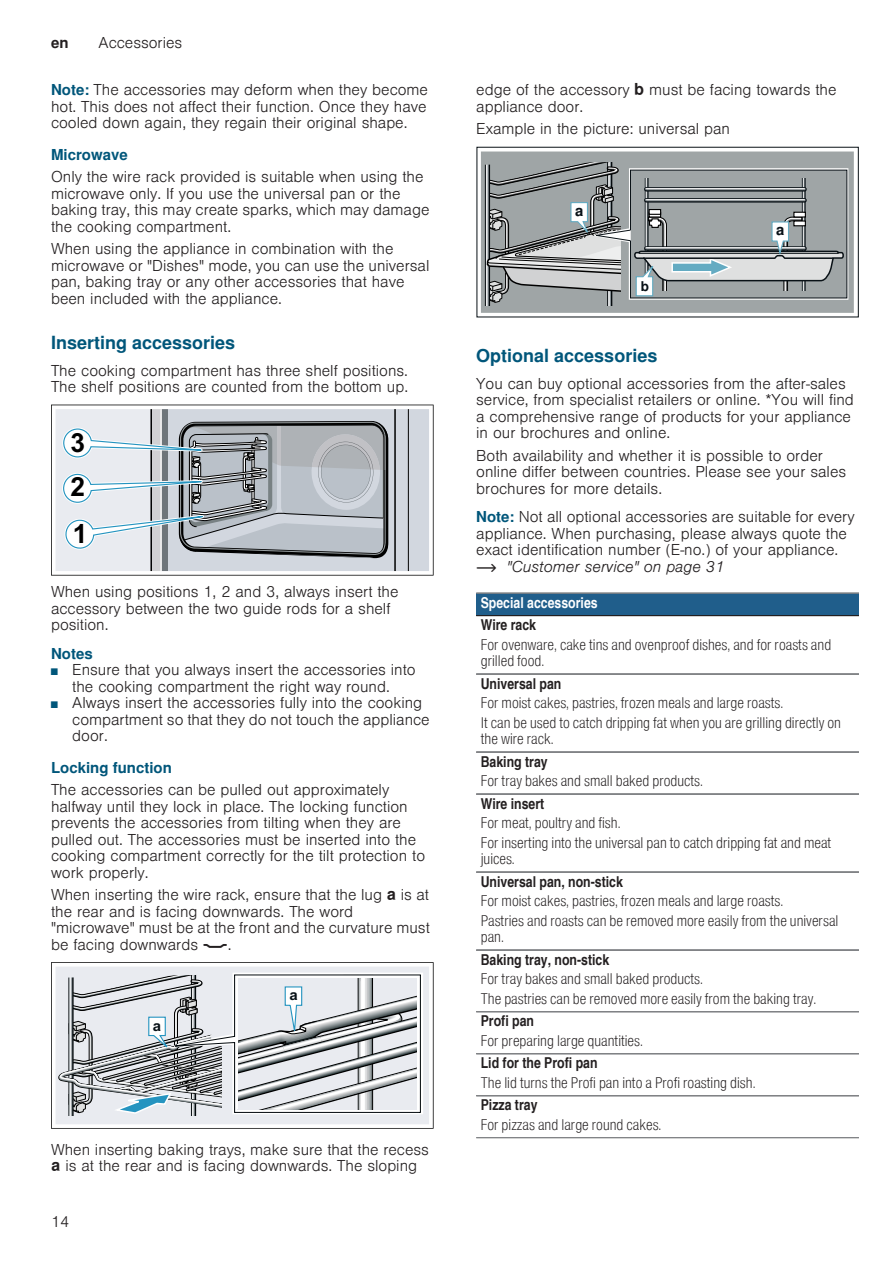
<style>
.page{position:relative;width:893px;height:1263px;background:#fff}
.page>*{position:absolute;margin:0;border:0;box-sizing:border-box;transform-origin:0 0}
.t1{font:700 18px "Nimbus San L";color:#00567a}
.t2{font:300 15px/16.5px "Nimbus San L";color:#231f20}
.t3{font:15px/19.5px "Nimbus San L Lig Con";color:#231f20}
.t4{font:15px "Nimbus San L Bol Con";color:#231f20}
.t5{font:700 15px "Nimbus San L";color:#00567a}
.t6{font:15px "Nimbus San L Bol Con";color:#fff}
.t7{font:700 15px "Nimbus San L";color:#231f20}
.s1{font-weight:700;color:#00567a}
.s2{font-size:9px;color:#00567a}
.s3{font-family:"BSH Symb PH6";font-weight:400}
.s4{font-family:"BSH Symb PH1";font-weight:400}
.s5{font-style:italic}
</style>
<div class="page">
<svg style="left:51px;top:405px;width:383px;height:171px"></svg>
<svg style="left:51px;top:962px;width:383px;height:167px"></svg>
<div style="left:476px;top:593px;width:383px;height:23px;background:#205e8b"></div>
<hr style="left:476px;top:592px;width:383px;height:2px;background:#808285">
<hr style="left:476px;top:615px;width:383px;height:1px;background:#231f20">
<hr style="left:476px;top:673px;width:383px;height:2px;background:#808285">
<hr style="left:476px;top:751px;width:383px;height:2px;background:#808285">
<hr style="left:476px;top:793px;width:383px;height:2px;background:#808285">
<hr style="left:476px;top:871px;width:383px;height:2px;background:#808285">
<hr style="left:476px;top:949px;width:383px;height:2px;background:#808285">
<hr style="left:476px;top:1011px;width:383px;height:1px;background:#808285">
<hr style="left:476px;top:1053px;width:383px;height:1px;background:#808285">
<hr style="left:476px;top:1095px;width:383px;height:1px;background:#808285">
<hr style="left:476px;top:1137px;width:383px;height:1px;background:#808285">
<svg style="left:481px;top:151px;width:373px;height:162px;background:#a5abac"></svg>
<div style="left:607px;top:158px;width:5px;height:150px;border:1px solid #03080b"></div>
<hr style="left:608px;top:158px;width:3px;height:149px;background:#6e787d">
<hr style="left:608px;top:158px;width:2px;height:149px;background:#cdcfd1">
<hr style="left:609px;top:158px;width:1px;height:149px;background:#fff">
<div style="left:485px;top:159px;width:5px;height:151px;border:1px solid #03080b"></div>
<hr style="left:486px;top:160px;width:3px;height:149px;background:#6e787d">
<hr style="left:486px;top:160px;width:2px;height:149px;background:#cdcfd1">
<hr style="left:486px;top:160px;width:1px;height:149px;background:#fff">
<div style="left:483px;top:306px;width:135px;height:5px;background:#9fa5a6"></div>
<svg style="left:60px;top:407px;width:370px;height:167px;background:#bdc3c9"></svg>
<svg style="left:57px;top:966px;width:366px;height:151px;background:#c4c7cb"></svg>
<svg style="left:482px;top:152px;width:366px;height:151px;background:#9ba1a2"></svg>
<p class="t7" style="left:51px;top:34px;width:19px">en</p>
<p class="t2" style="left:99px;top:35px;width:85px">Accessories</p>
<p class="t2" style="left:51px;top:82px;width:379px;text-align:justify"><span class="s1">Note:</span> The accessories may deform when they become hot. This does not affect their function. Once they have cooled down again, they regain their original shape.</p>
<p class="t5" style="left:51px;top:145px;width:78px">Microwave</p>
<p class="t2" style="left:51px;top:169px;width:380px">Only the wire rack provided is suitable when using the microwave only. If you use the universal pan or the baking tray, this may create sparks, which may damage the cooking compartment.</p>
<p class="t2" style="left:51px;top:241px;width:380px">When using the appliance in combination with the microwave or "Dishes" mode, you can use the universal pan, baking tray or any other accessories that have been included with the appliance.</p>
<p class="t1" style="left:51px;top:332px;width:186px">Inserting accessories</p>
<p class="t2" style="left:51px;top:362px;width:359px">The cooking compartment has three shelf positions.<br>The shelf positions are counted from the bottom up.</p>
<p class="t2" style="left:51px;top:584px;width:349px">When using positions 1, 2 and 3, always insert the accessory between the two guide rods for a shelf position.</p>
<p class="t5" style="left:51px;top:644px;width:43px">Notes</p>
<p class="t2" style="left:51px;top:662px;width:366px;text-align:center"><span class="s2">■</span> Ensure that you always insert the accessories into the cooking compartment the right way round.</p>
<p class="t2" style="left:72px;top:695px;width:359px;text-indent:-21px"><span class="s2">■</span> Always insert the accessories fully into the cooking compartment so that they do not touch the appliance door.</p>
<p class="t5" style="left:51px;top:758px;width:122px">Locking function</p>
<p class="t2" style="left:51px;top:782px;width:376px">The accessories can be pulled out approximately halfway until they lock in place. The locking function prevents the accessories from tilting when they are pulled out. The accessories must be inserted into the cooking compartment correctly for the tilt protection to work properly.</p>
<p class="t2" style="left:51px;top:887px;width:380px">When inserting the wire rack, ensure that the lug <span class="s3">‚</span> is at the rear and is facing downwards. The word "microwave" must be at the front and the curvature must be facing downwards <span class="s4">¾</span>.</p>
<p class="t2" style="left:51px;top:1141px;width:379px">When inserting baking trays, make sure that the recess <span class="s3">‚</span> is at the rear and is facing downwards. The sloping</p>
<p class="t2" style="left:51px;top:1214px;width:20px">14</p>
<p class="t2" style="left:476px;top:82px;width:362px">edge of the accessory <span class="s3">ƒ</span> must be facing towards the appliance door.</p>
<p class="t2" style="left:476px;top:121px;width:255px">Example in the picture: universal pan</p>
<p class="t1" style="left:476px;top:345px;width:183px">Optional accessories</p>
<p class="t2" style="left:476px;top:375px;width:379px">You can buy optional accessories from the after-sales service, from specialist retailers or online. *You will find a comprehensive range of products for your appliance in our brochures and online.</p>
<p class="t2" style="left:476px;top:447px;width:371px">Both availability and whether it is possible to order online differ between countries. Please see your sales brochures for more details.</p>
<p class="t2" style="left:476px;top:509px;width:380px"><span class="s1">Note:</span> Not all optional accessories are suitable for every appliance. When purchasing, please always quote the exact identification number (E-no.) of your appliance. <span class="s4">~</span> <span class="s5">"Customer service" on page 31</span></p>
<p class="t6" style="left:481px;top:593px;width:118px">Special accessories</p>
<p class="t4" style="left:481px;top:615px;width:57px">Wire rack</p>
<p class="t3" style="left:481px;top:636px;width:352px;line-height:16.5px">For ovenware, cake tins and ovenproof dishes, and for roasts and grilled food.</p>
<p class="t4" style="left:481px;top:674px;width:82px">Universal pan</p>
<p class="t3" style="left:481px;top:693px;width:362px">For moist cakes, pastries, frozen meals and large roasts.<br>It can be used to catch dripping fat when you are grilling directly on</p>
<p class="t3" style="left:481px;top:729px;width:74px">the wire rack.</p>
<p class="t4" style="left:481px;top:752px;width:68px">Baking tray</p>
<p class="t3" style="left:481px;top:771px;width:224px">For tray bakes and small baked products.</p>
<p class="t4" style="left:481px;top:794px;width:65px">Wire insert</p>
<p class="t3" style="left:481px;top:813px;width:352px">For meat, poultry and fish.<br>For inserting into the universal pan to catch dripping fat and meat</p>
<p class="t3" style="left:481px;top:849px;width:36px">juices.</p>
<p class="t4" style="left:481px;top:872px;width:144px">Universal pan, non-stick</p>
<p class="t3" style="left:481px;top:891px;width:359px">For moist cakes, pastries, frozen meals and large roasts.<br>Pastries and roasts can be removed more easily from the universal</p>
<p class="t3" style="left:481px;top:927px;width:25px">pan.</p>
<p class="t4" style="left:481px;top:950px;width:130px">Baking tray, non-stick</p>
<p class="t3" style="left:481px;top:969px;width:337px">For tray bakes and small baked products.<br>The pastries can be removed more easily from the baking tray.</p>
<p class="t4" style="left:481px;top:1011px;width:55px">Profi pan</p>
<p class="t3" style="left:481px;top:1031px;width:164px">For preparing large quantities.</p>
<p class="t4" style="left:481px;top:1053px;width:118px">Lid for the Profi pan</p>
<p class="t3" style="left:481px;top:1073px;width:276px">The lid turns the Profi pan into a Profi roasting dish.</p>
<p class="t4" style="left:481px;top:1095px;width:58px">Pizza tray</p>
<p class="t3" style="left:481px;top:1115px;width:182px">For pizzas and large round cakes.</p>
</div>
